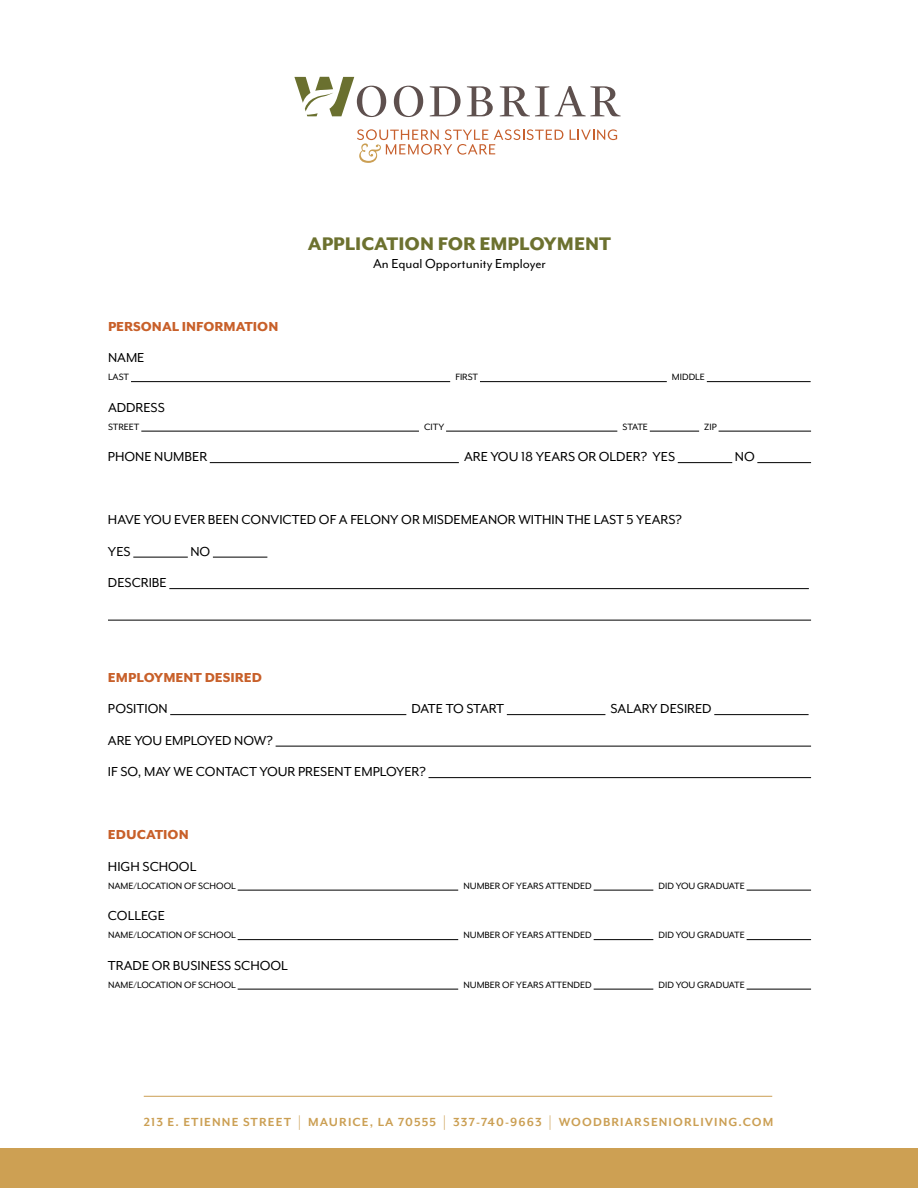
<style>
.page{position:relative;width:918px;height:1188px;background:#fff}
.page>*{position:absolute;margin:0;border:0;box-sizing:border-box;transform-origin:0 0}
.t1{font:800 21px "Mr Eaves Mod OT";color:#6c712f}
.t2{font:15px/31.5px "Mr Eaves Mod OT";color:#000}
.t3{font:800 15px "Mr Eaves Mod OT";color:#c8602a}
.t4{font:15px "Mr Eaves Mod OT";letter-spacing:-.035em;color:#000}
.t5{font:700 13.5px "Mr Eaves Mod OT";letter-spacing:.08em;color:#cb9f53}
.t6{font:10.5px "Mr Eaves Mod OT";color:#000}
.s1{font-family:"Orator Std";font-weight:400}
</style>
<div class="page">
<hr style="left:144px;top:1096px;width:628px;height:1px;background:#cb9f53">
<div style="left:0;top:1149px;width:918px;height:39px;background:#cda053"></div>
<svg style="left:570px;top:129px;width:47px;height:11px"></svg>
<svg style="left:357px;top:129px;width:206px;height:34px"></svg>
<svg style="left:394px;top:86px;width:29px;height:31px"></svg>
<svg style="left:430px;top:86px;width:31px;height:30px"></svg>
<svg style="left:467px;top:86px;width:26px;height:30px"></svg>
<svg style="left:500px;top:86px;width:49px;height:30px"></svg>
<svg style="left:555px;top:86px;width:66px;height:30px"></svg>
<svg style="left:294px;top:77px;width:92px;height:40px"></svg>
<hr style="left:131px;top:381px;width:319px;height:1px;background:#000">
<hr style="left:480px;top:381px;width:187px;height:1px;background:#000">
<hr style="left:707px;top:381px;width:104px;height:1px;background:#000">
<hr style="left:141px;top:431px;width:278px;height:1px;background:#000">
<hr style="left:446px;top:431px;width:171px;height:1px;background:#000">
<hr style="left:650px;top:431px;width:49px;height:1px;background:#000">
<hr style="left:719px;top:431px;width:92px;height:1px;background:#000">
<hr style="left:210px;top:462px;width:249px;height:1px;background:#000">
<hr style="left:678px;top:462px;width:54px;height:1px;background:#000">
<hr style="left:757px;top:462px;width:54px;height:1px;background:#000">
<hr style="left:133px;top:557px;width:55px;height:1px;background:#000">
<hr style="left:213px;top:557px;width:54px;height:1px;background:#000">
<hr style="left:169px;top:588px;width:640px;height:1px;background:#000">
<hr style="left:108px;top:620px;width:703px;height:1px;background:#000">
<hr style="left:170px;top:714px;width:236px;height:1px;background:#000">
<hr style="left:507px;top:714px;width:98px;height:1px;background:#000">
<hr style="left:714px;top:714px;width:95px;height:1px;background:#000">
<hr style="left:276px;top:746px;width:535px;height:1px;background:#000">
<hr style="left:429px;top:777px;width:382px;height:1px;background:#000">
<hr style="left:238px;top:890px;width:220px;height:1px;background:#000">
<hr style="left:594px;top:890px;width:59px;height:1px;background:#000">
<hr style="left:747px;top:890px;width:64px;height:1px;background:#000">
<hr style="left:238px;top:939px;width:220px;height:1px;background:#000">
<hr style="left:594px;top:939px;width:59px;height:1px;background:#000">
<hr style="left:747px;top:939px;width:64px;height:1px;background:#000">
<hr style="left:238px;top:989px;width:220px;height:1px;background:#000">
<hr style="left:594px;top:989px;width:59px;height:1px;background:#000">
<hr style="left:747px;top:989px;width:64px;height:1px;background:#000">
<h1 class="t1" style="left:308px;top:232px;width:305px">APPLICATION FOR EMPLOYMENT</h1>
<p class="t2" style="left:373px;top:248px;width:174px">An Equal Opportunity Employer</p>
<p class="t3" style="left:108px;top:318px;width:172px">PERSONAL INFORMATION</p>
<p class="t2" style="left:108px;top:342px;width:38px">NAME</p>
<p class="t6" style="left:108px;top:371px;width:23px">LAST</p>
<p class="t6" style="left:455px;top:371px;width:24px">FIRST</p>
<p class="t6" style="left:672px;top:371px;width:35px">MIDDLE</p>
<p class="t2" style="left:108px;top:392px;width:58px">ADDRESS</p>
<p class="t6" style="left:108px;top:421px;width:33px">STREET</p>
<p class="t6" style="left:424px;top:421px;width:22px">CITY</p>
<p class="t6" style="left:623px;top:421px;width:27px">STATE</p>
<p class="t6" style="left:704px;top:421px;width:14px">ZIP</p>
<p class="t2" style="left:108px;top:441px;width:101px">PHONE NUMBER</p>
<p class="t2" style="left:464px;top:441px;width:213px">ARE YOU 18 YEARS OR OLDER? YES</p>
<p class="t2" style="left:735px;top:441px;width:21px">NO</p>
<p class="t2" style="left:108px;top:504px;width:576px">HAVE YOU EVER BEEN CONVICTED OF A FELONY OR MISDEMEANOR WITHIN THE LAST 5 YEARS?<br>YES</p>
<p class="t2" style="left:190px;top:536px;width:21px">NO</p>
<p class="t2" style="left:108px;top:567px;width:60px">DESCRIBE</p>
<p class="t3" style="left:108px;top:669px;width:156px">EMPLOYMENT DESIRED</p>
<p class="t2" style="left:108px;top:693px;width:61px">POSITION</p>
<p class="t4" style="left:412px;top:701px;width:94px">DATE TO START</p>
<p class="t2" style="left:611px;top:693px;width:103px">SALARY DESIRED</p>
<p class="t2" style="left:108px;top:725px;width:319px">ARE YOU EMPLOYED NOW?<br>IF SO, MAY WE CONTACT YOUR PRESENT EMPLOYER?</p>
<p class="t3" style="left:108px;top:827px;width:82px">EDUCATION</p>
<p class="t2" style="left:108px;top:851px;width:90px">HIGH SCHOOL</p>
<p class="t6" style="left:108px;top:880px;width:129px">NAME/LOCATION OF SCHOOL</p>
<p class="t6" style="left:463px;top:880px;width:130px">NUMBER OF YEARS ATTENDED</p>
<p class="t6" style="left:659px;top:880px;width:88px">DID YOU GRADUATE</p>
<p class="t2" style="left:108px;top:900px;width:59px">COLLEGE</p>
<p class="t6" style="left:108px;top:929px;width:129px">NAME/LOCATION OF SCHOOL</p>
<p class="t6" style="left:463px;top:929px;width:130px">NUMBER OF YEARS ATTENDED</p>
<p class="t6" style="left:659px;top:929px;width:88px">DID YOU GRADUATE</p>
<p class="t2" style="left:108px;top:950px;width:181px">TRADE OR BUSINESS SCHOOL</p>
<p class="t6" style="left:108px;top:979px;width:129px">NAME/LOCATION OF SCHOOL</p>
<p class="t6" style="left:463px;top:979px;width:130px">NUMBER OF YEARS ATTENDED</p>
<p class="t6" style="left:659px;top:979px;width:88px">DID YOU GRADUATE</p>
<p class="t5" style="left:144px;top:1114px;width:631px">213 E. ETIENNE STREET <span class="s1">|</span> MAURICE, LA 70555 <span class="s1">|</span> 337-740-9663 <span class="s1">|</span> WOODBRIARSENIORLIVING.COM</p>
</div>
